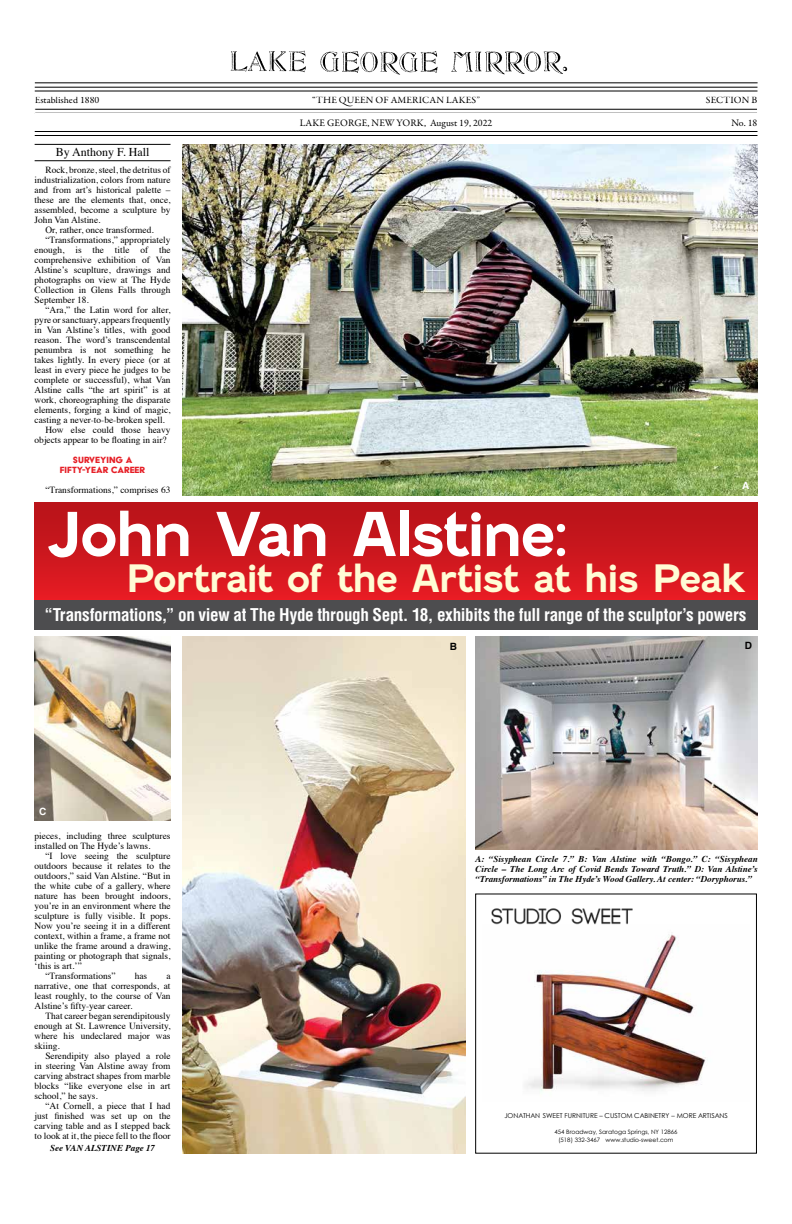
<style>
.page{position:relative;width:792px;height:1224px;background:#fff}
.page>*{position:absolute;margin:0;border:0;box-sizing:border-box;transform-origin:0 0}
.t1{font:700 60.4px "Fenwick Rg";letter-spacing:-.075em;color:#fff}
.t2{font:700 37.9px "Fenwick Rg";letter-spacing:-.065em;color:#fffcd5}
.t3{font:700 condensed 17.2px "Helvetica LT Std";letter-spacing:-.02em;color:#fff}
.t4{font:12px "Times";color:#000}
.t5{font:10.4px/10px "Acier BAT Text Solid";color:#e61e26;text-align:center}
.t6{font:10px "Garamond Premr Pro";letter-spacing:.005em;color:#000}
.t7{font:700 10px "Helvetica";color:#fff}
.t8{font:700 10px "Helvetica";color:#000}
.t9{font:9.4px/10px "Times";color:#000;text-align:justify}
.t10{font:italic 700 9px/10px "Times";color:#000;text-align:justify}
.t11{font:6.7px "Century Gothic";color:#000}
.t12{font:6px/8px "Century Gothic";letter-spacing:.005em;color:#000;text-align:center}
.s1{font-family:"Helvetica";font-weight:700;font-size:10px;color:#fff}
</style>
<div class="page">
<hr style="left:35px;top:83px;width:723px;height:1px;background:#000">
<hr style="left:35px;top:87px;width:722px;height:1px;background:#000">
<hr style="left:35px;top:91px;width:722px;height:1px;background:#000">
<hr style="left:35px;top:109px;width:722px;height:1px;background:#000">
<hr style="left:35px;top:131px;width:722px;height:1px;background:#000">
<hr style="left:35px;top:135px;width:722px;height:1px;background:#000">
<img style="left:231px;top:50px;width:337px;height:24px">
<div style="left:35px;top:96px;width:723px;height:18px;border:1px solid #fff"></div>
<img style="left:182px;top:144px;width:576px;height:351px">
<img style="left:182px;top:637px;width:283px;height:516px">
<img style="left:35px;top:636px;width:136px;height:185px">
<img style="left:476px;top:636px;width:281px;height:214px">
<hr style="left:35px;top:144px;width:136px;height:1px;background:#000">
<hr style="left:35px;top:161px;width:136px;height:1px;background:#000">
<div style="left:35px;top:502px;width:723px;height:99px;background:linear-gradient(to bottom,#b41319,#e61c23)"></div>
<div style="left:35px;top:601px;width:723px;height:29px;background:#4d4d4f"></div>
<img style="left:525px;top:934px;width:183px;height:158px">
<img style="left:491px;top:908px;width:147px;height:30px">
<div style="left:475px;top:894px;width:282px;height:259px;border:1px solid #000"></div>
<p class="t6" style="left:35px;top:94px;width:66px">Established 1880</p>
<p class="t6" style="left:312px;top:94px;width:169px">“THE QUEEN OF AMERICAN LAKES”</p>
<p class="t6" style="left:706px;top:94px;width:53px">SECTION B</p>
<p class="t4" style="left:56px;top:141px;width:95px">By Anthony F. Hall</p>
<p class="t9" style="left:45px;top:164px;width:127px">Rock, bronze, steel, the detritus of</p>
<p class="t9" style="left:35px;top:174px;width:137px">industrialization, colors from nature</p>
<p class="t9" style="left:35px;top:184px;width:137px">and from art’s historical palette –</p>
<p class="t9" style="left:35px;top:194px;width:137px">these are the elements that, once,</p>
<p class="t9" style="left:35px;top:204px;width:137px">assembled, become a sculpture by</p>
<p class="t9" style="left:35px;top:214px;width:67px">John Van Alstine.</p>
<p class="t9" style="left:45px;top:224px;width:110px">Or, rather, once transformed.</p>
<p class="t9" style="left:45px;top:234px;width:127px">“Transformations,” appropriately</p>
<p class="t9" style="left:35px;top:244px;width:137px">enough, is the title of the</p>
<p class="t9" style="left:35px;top:254px;width:137px">comprehensive exhibition of Van</p>
<p class="t9" style="left:35px;top:264px;width:137px">Alstine’s scuplture, drawings and</p>
<p class="t9" style="left:35px;top:274px;width:137px">photographs on view at The Hyde</p>
<p class="t9" style="left:35px;top:284px;width:137px">Collection in Glens Falls through</p>
<p class="t9" style="left:35px;top:294px;width:56px">September 18.</p>
<p class="t9" style="left:45px;top:304px;width:127px">“Ara,” the Latin word for alter,</p>
<p class="t9" style="left:35px;top:314px;width:137px">pyre or sanctuary, appears frequently</p>
<p class="t9" style="left:35px;top:324px;width:137px">in Van Alstine’s titles, with good</p>
<p class="t9" style="left:35px;top:334px;width:137px">reason. The word’s transcendental</p>
<p class="t9" style="left:35px;top:344px;width:137px">penumbra is not something he</p>
<p class="t9" style="left:35px;top:354px;width:137px">takes lightly. In every piece (or at</p>
<p class="t9" style="left:35px;top:364px;width:137px">least in every piece he judges to be</p>
<p class="t9" style="left:35px;top:374px;width:137px">complete or successful), what Van</p>
<p class="t9" style="left:35px;top:384px;width:137px">Alstine calls “the art spirit” is at</p>
<p class="t9" style="left:35px;top:394px;width:137px">work, choreographing the disparate</p>
<p class="t9" style="left:35px;top:404px;width:137px">elements, forging a kind of magic,</p>
<p class="t9" style="left:35px;top:414px;width:132px">casting a never-to-be-broken spell.</p>
<p class="t9" style="left:45px;top:424px;width:127px">How else could those heavy</p>
<p class="t9" style="left:35px;top:434px;width:134px">objects appear to be floating in air?</p>
<p class="t5" style="left:60px;top:455px;width:87px">SURVEYING A<br>FIFTY-YEAR CAREER</p>
<p class="t9" style="left:45px;top:484px;width:127px">“Transformations,” comprises 63</p>
<p class="t6" style="left:300px;top:117px;width:194px">LAKE GEORGE, NEW YORK, August 19, 2022</p>
<p class="t6" style="left:732px;top:117px;width:27px">No. 18</p>
<p class="t7" style="left:742px;top:479px;width:9px">A</p>
<h1 class="t1" style="left:46px;top:498px;width:527px">John Van Alstine:</h1>
<h2 class="t2" style="left:126px;top:556px;width:622px">Portrait of the Artist at his Peak</h2>
<h3 class="t3" style="left:44px;top:603px;width:704px">“Transformations,” on view at The Hyde through Sept. 18, exhibits the full range of the sculptor’s powers</h3>
<p class="t7" style="left:39px;top:806px;width:9px">C</p>
<p class="t9" style="left:35px;top:830px;width:137px">pieces, including three sculptures installed on The Hyde’s lawns.</p>
<p class="t9" style="left:45px;top:850px;width:127px">“I love seeing the sculpture</p>
<p class="t9" style="left:35px;top:860px;width:137px">outdoors because it relates to the</p>
<p class="t9" style="left:35px;top:870px;width:137px">outdoors,” said Van Alstine. “But in</p>
<p class="t9" style="left:35px;top:880px;width:137px">the white cube of a gallery, where</p>
<p class="t9" style="left:35px;top:890px;width:137px">nature has been brought indoors,</p>
<p class="t9" style="left:35px;top:900px;width:137px">you’re in an environment where the</p>
<p class="t9" style="left:35px;top:910px;width:137px">sculpture is fully visible. It pops.</p>
<p class="t9" style="left:35px;top:920px;width:137px">Now you’re seeing it in a different</p>
<p class="t9" style="left:35px;top:930px;width:137px">context, within a frame, a frame not</p>
<p class="t9" style="left:35px;top:940px;width:137px">unlike the frame around a drawing,</p>
<p class="t9" style="left:35px;top:950px;width:137px">painting or photograph that signals,</p>
<p class="t9" style="left:35px;top:960px;width:49px">‘this is art.’”</p>
<p class="t9" style="left:135px;top:970px;width:14px">has</p>
<p class="t9" style="left:38px;top:970px;width:79px"><span class="s1">C</span>“Transformations”</p>
<p class="t9" style="left:35px;top:970px;width:137px;text-indent:132px">a narrative, one that corresponds, at least roughly, to the course of Van Alstine’s fifty-year career.</p>
<p class="t9" style="left:35px;top:1010px;width:137px;text-indent:11px">That career began serendipitously enough at St. Lawrence University, where his undeclared major was skiing.</p>
<p class="t9" style="left:35px;top:1050px;width:137px;text-indent:11px">Serendipity also played a role in steering Van Alstine away from carving abstract shapes from marble blocks “like everyone else in art school,” he says.</p>
<p class="t9" style="left:35px;top:1100px;width:137px;text-indent:11px">“At Cornell, a piece that I had just finished was set up on the carving table and as I stepped back to look at it, the piece fell to the floor</p>
<p class="t10" style="left:50px;top:1142px;width:107px">See VAN ALSTINE Page 17</p>
<p class="t8" style="left:450px;top:640px;width:9px">B</p>
<p class="t8" style="left:745px;top:639px;width:9px">D</p>
<p class="t10" style="left:476px;top:853px;width:284px">A: “Sisyphean Circle 7.” B: Van Alstine with “Bongo.” C: “Sisyphean Circle – The Long Arc of Covid Bends Toward Truth.” D: Van Alstine’s “Transformations” in The Hyde’s Wood Gallery. At center: “Doryphorus.”</p>
<p class="t11" style="left:504px;top:1111px;width:225px">JONATHAN SWEET FURNITURE – CUSTOM CABINETRY – MORE ARTISANS</p>
<p class="t12" style="left:555px;top:1128px;width:124px">454 Broadway, Saratoga Springs, NY 12866 (518) 332-3467 www.studio-sweet.com</p>
</div>
